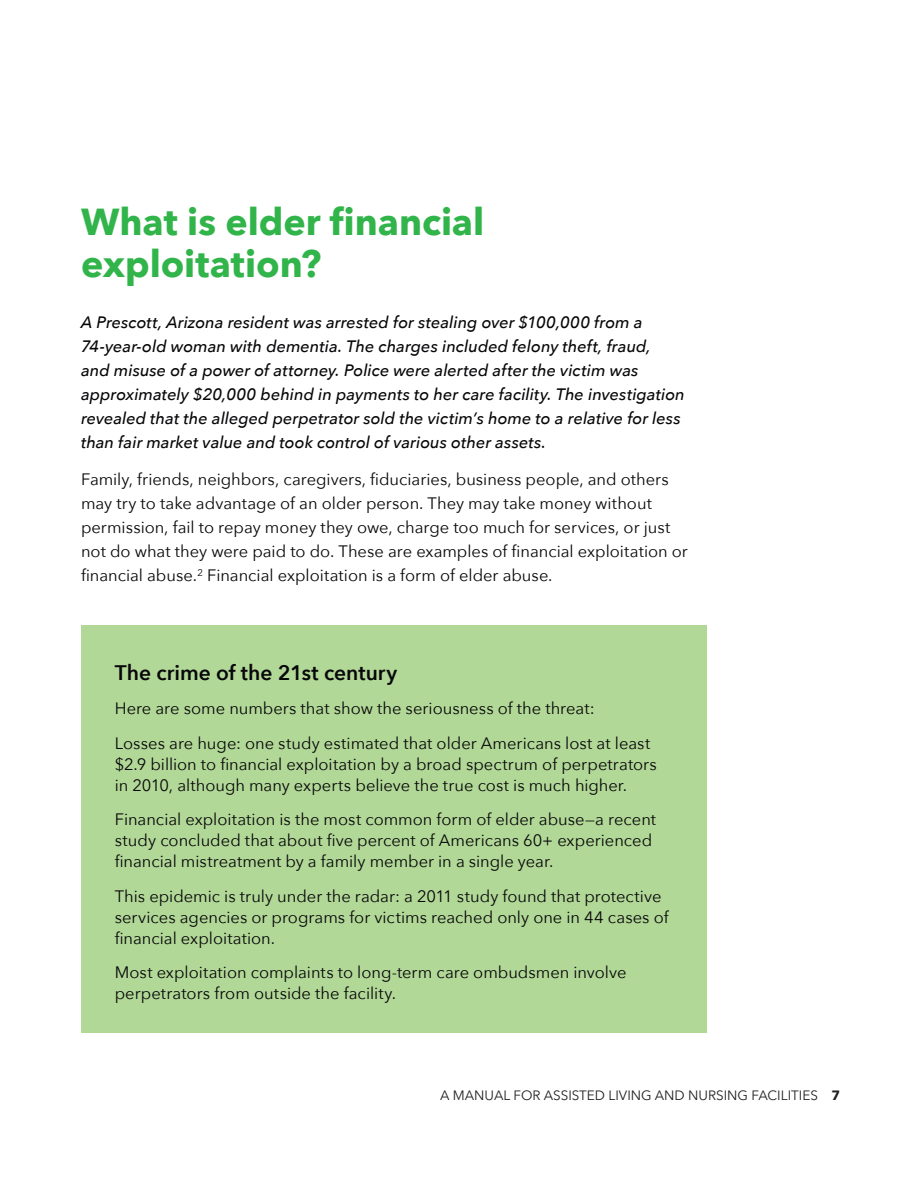
<style>
.page{position:relative;width:918px;height:1188px;background:#fff}
.page>*{position:absolute;margin:0;border:0;box-sizing:border-box;transform-origin:0 0}
.t1{font:700 37.5px/42px "Avenir Next";color:#31b44a}
.text_box_header{font:600 21px "Avenir Next";color:#070709}
.Paragraph__text_box{font:16.5px/21px "Avenir Next";color:#070709}
.Intro_Italic{font:italic 500 16.5px/24px "Avenir Next";color:#070709}
.Paragraph{font:16.5px/24px "Avenir Next";color:#070709}
.t2{font:13.5px "Avenir Next";color:#231f20}
.s1{font-weight:700}
</style>
<div class="page">
<div style="left:81px;top:625px;width:625px;height:408px;background:#b2d897"></div>
<h2 class="t1" style="left:81px;top:200px;width:405px">What is elder financial exploitation?</h2>
<p class="Intro_Italic" style="left:81px;top:310px;width:605px">A Prescott, Arizona resident was arrested for stealing over $100,000 from a 74-year-old woman with dementia. The charges included felony theft, fraud,<br>and misuse of a power of attorney. Police were alerted after the victim was approximately $20,000 behind in payments to her care facility. The investigation revealed that the alleged perpetrator sold the victim’s home to a relative for less than fair market value and took control of various other assets.</p>
<p class="Paragraph" style="left:81px;top:468px;width:608px">Family, friends, neighbors, caregivers, fiduciaries, business people, and others may try to take advantage of an older person. They may take money without permission, fail to repay money they owe, charge too much for services, or just not do what they were paid to do. These are examples of financial exploitation or financial abuse.<sup>2</sup> Financial exploitation is a form of elder abuse.</p>
<p class="text_box_header" style="left:115px;top:659px;width:284px">The crime of the 21st century</p>
<p class="Paragraph__text_box" style="left:115px;top:698px;width:482px">Here are some numbers that show the seriousness of the threat:</p>
<p class="Paragraph__text_box" style="left:115px;top:732px;width:544px">Losses are huge: one study estimated that older Americans lost at least $2.9 billion to financial exploitation by a broad spectrum of perpetrators in 2010, although many experts believe the true cost is much higher.</p>
<p class="Paragraph__text_box" style="left:115px;top:809px;width:543px">Financial exploitation is the most common form of elder abuse—a recent study concluded that about five percent of Americans 60+ experienced financial mistreatment by a family member in a single year.</p>
<p class="Paragraph__text_box" style="left:115px;top:885px;width:555px">This epidemic is truly under the radar: a 2011 study found that protective services agencies or programs for victims reached only one in 44 cases of financial exploitation.</p>
<p class="Paragraph__text_box" style="left:115px;top:962px;width:513px">Most exploitation complaints to long-term care ombudsmen involve perpetrators from outside the facility.</p>
<p class="t2" style="left:440px;top:1087px;width:401px">A MANUAL FOR ASSISTED LIVING AND NURSING FACILITIES <span class="s1">7</span></p>
</div>
